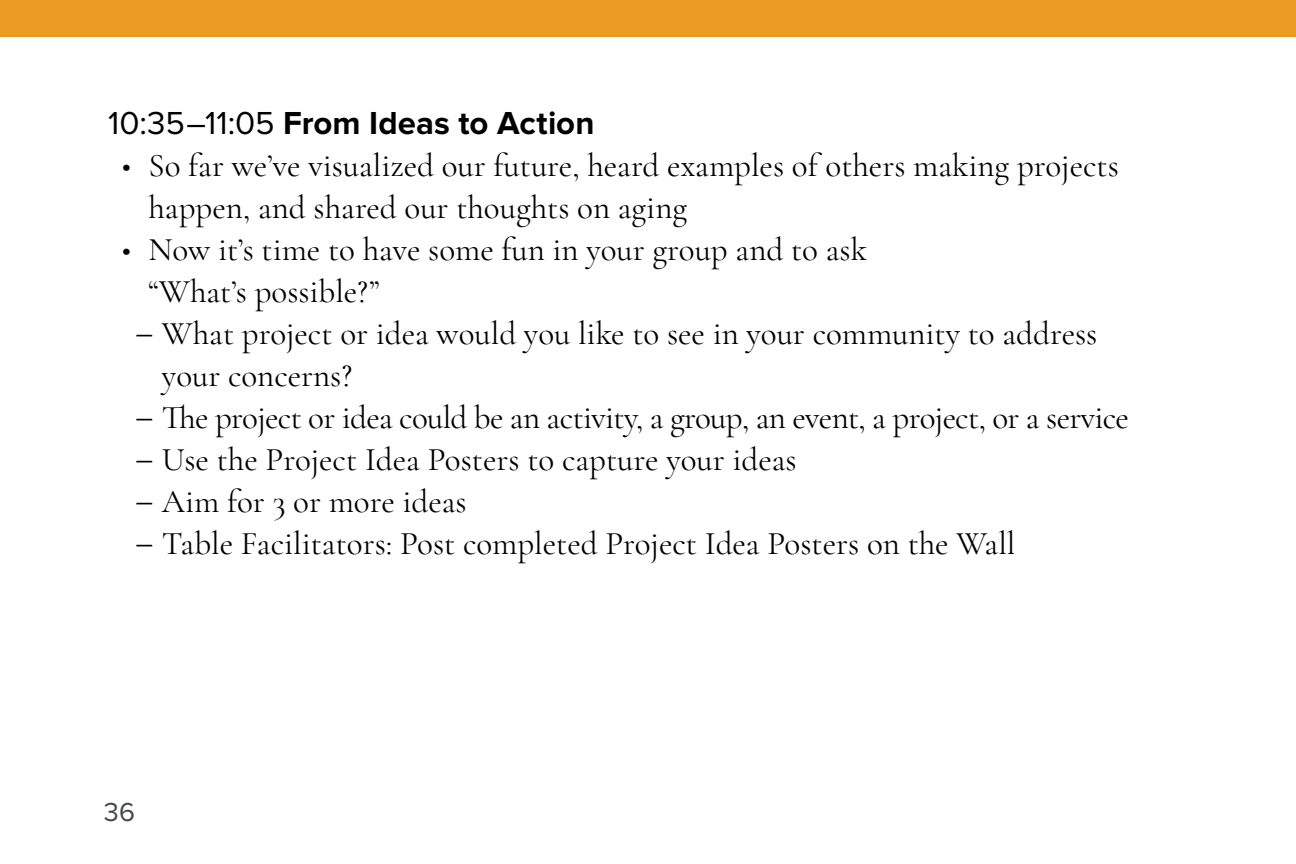
<style>
.page{position:relative;width:1296px;height:864px;background:#fff}
.page>*{position:absolute;margin:0;border:0;box-sizing:border-box;transform-origin:0 0}
.t1{font:33px/42px "Cormorant Garamond";color:#000}
.t2{font:33px "Cormorant Garamond";letter-spacing:-.02em;color:#000}
.t3{font:700 33px "Proxima Nova";color:#000}
.t4{font:27px "Proxima Nova";color:#454849}
.s1{font-weight:400}
.s2{font-family:"Minion Pro"}
</style>
<div class="page">
<div style="left:0;top:0;width:1296px;height:37px;background:#e99b23"></div>
<p class="t3" style="left:108px;top:108px;width:488px"><span class="s1">10:35–11:05</span> From Ideas to Action</p>
<p class="t1" style="left:148px;top:144px;width:972px;text-indent:-27px">• So far we’ve visualized our future, heard examples of others making projects happen, and shared our thoughts on aging</p>
<p class="t1" style="left:121px;top:228px;width:747px">• Now it’s time to have some fun in your group and to ask</p>
<p class="t1" style="left:148px;top:270px;width:232px">“What’s possible?”</p>
<p class="t1" style="left:135px;top:312px;width:964px"><span class="s2">−</span> What project or idea would you like to see in your community to address</p>
<p class="t1" style="left:162px;top:354px;width:192px">your concerns?</p>
<p class="t2" style="left:135px;top:397px;width:996px"><span class="s2">−</span> The project or idea could be an activity, a group, an event, a project, or a service</p>
<p class="t1" style="left:135px;top:438px;width:663px"><span class="s2">−</span> Use the Project Idea Posters to capture your ideas</p>
<p class="t1" style="left:135px;top:480px;width:333px"><span class="s2">−</span> Aim for 3 or more ideas</p>
<p class="t1" style="left:135px;top:522px;width:882px"><span class="s2">−</span> Table Facilitators: Post completed Project Idea Posters on the Wall</p>
<p class="t4" style="left:104px;top:800px;width:33px">36</p>
</div>
